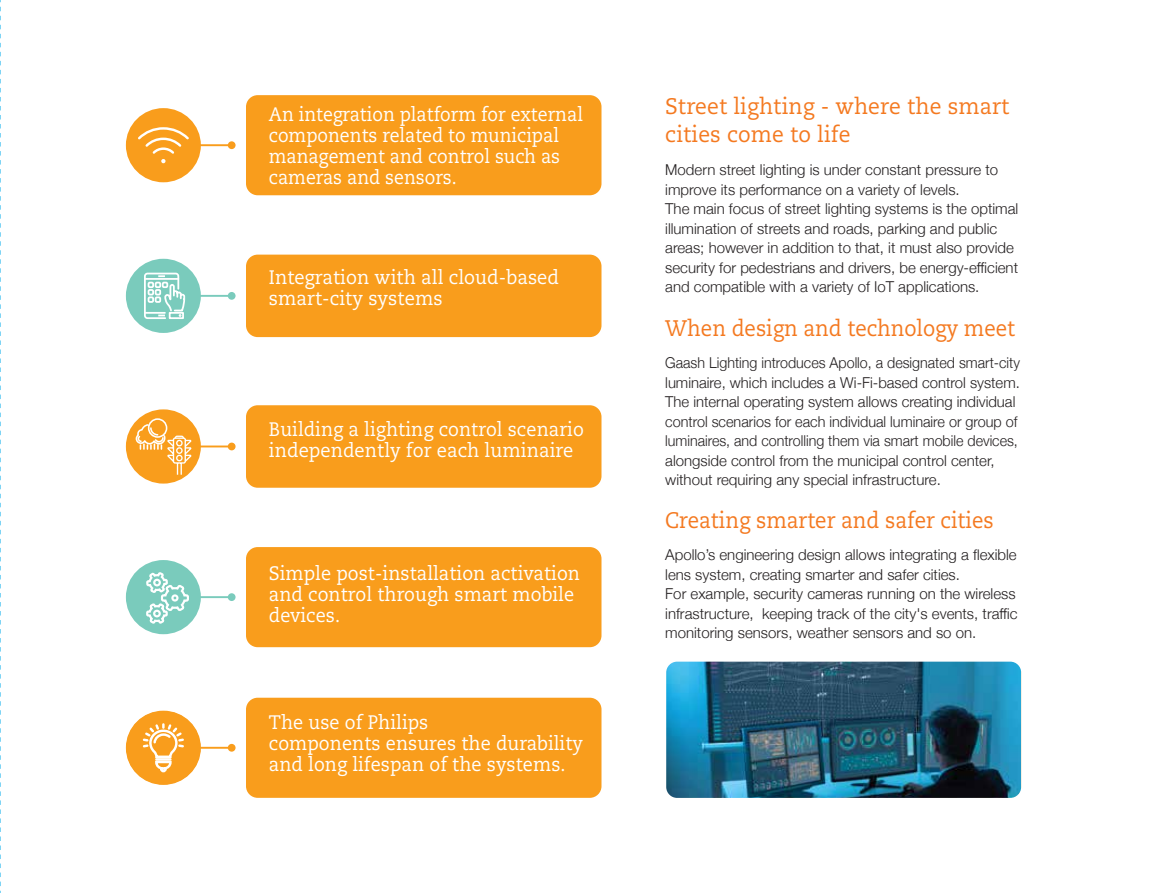
<style>
.page{position:relative;width:1149px;height:893px;background:#fff}
.page>*{position:absolute;margin:0;border:0;box-sizing:border-box;transform-origin:0 0}
.t1{font:22.5px "Caecilia LT Std";color:#f47920;scale:.91 1}
.t2{font:22.5px/28.5px "Caecilia LT Std";color:#f47920;scale:.94 1}
.t3{font:19.5px/21px "Caecilia LT Std";letter-spacing:.005em;color:#fff;scale:.93 1}
.t4{font:19.5px/21px "Caecilia LT Std";letter-spacing:.005em;color:#fff;scale:.91 1}
.t5{font:19.5px/21px "Caecilia LT Std";letter-spacing:.005em;color:#fff;scale:.94 1}
.t6{font:300 15px/19.5px "Helvetica Neue";color:#231f20}
.t7{font:300 15px/19.5px "Helvetica Neue";color:#231f20;scale:.95 1}
</style>
<div class="page">
<svg style="left:0;top:0;width:1px;height:893px"></svg>
<img style="left:667px;top:663px;width:352px;height:134px">
<div style="left:664px;top:660px;width:358px;height:140px;border:2px solid #fff;border-radius:12px"></div>
<div style="left:245px;top:94px;width:357px;height:102px;background:#f99d1c;border-radius:13px"></div>
<div style="left:244px;top:93px;width:359px;height:104px;border:2px solid #fff;border-radius:13px"></div>
<hr style="left:190px;top:144px;width:41px;height:2px;background:#f99d1c">
<div style="left:228px;top:141px;width:7px;height:8px;background:#f99d1c;border-radius:50%"></div>
<div style="left:127px;top:109px;width:72px;height:72px;background:#f99d1c;border-radius:50%"></div>
<div style="left:126px;top:108px;width:75px;height:74px;border:2px solid #f99d1c;border-radius:50%"></div>
<svg style="left:138px;top:127px;width:51px;height:36px"></svg>
<hr style="left:190px;top:295px;width:41px;height:2px;background:#7acbbc">
<div style="left:228px;top:292px;width:7px;height:8px;background:#7acbbc;border-radius:50%"></div>
<div style="left:245px;top:254px;width:357px;height:84px;background:#f99d1c;border-radius:13px"></div>
<div style="left:244px;top:253px;width:359px;height:86px;border:2px solid #fff;border-radius:13px"></div>
<div style="left:127px;top:260px;width:72px;height:72px;background:#7acbbc;border-radius:50%"></div>
<div style="left:126px;top:259px;width:75px;height:74px;border:2px solid #7acbbc;border-radius:50%"></div>
<svg style="left:144px;top:272px;width:42px;height:47px"></svg>
<hr style="left:190px;top:446px;width:41px;height:1px;background:#f99d1c">
<div style="left:228px;top:443px;width:7px;height:7px;background:#f99d1c;border-radius:50%"></div>
<div style="left:245px;top:404px;width:357px;height:85px;background:#f99d1c;border-radius:13px"></div>
<div style="left:244px;top:403px;width:359px;height:87px;border:2px solid #fff;border-radius:13px"></div>
<div style="left:127px;top:411px;width:72px;height:71px;background:#f99d1c;border-radius:50%"></div>
<div style="left:126px;top:409px;width:75px;height:75px;border:2px solid #f99d1c;border-radius:50%"></div>
<svg style="left:135px;top:417px;width:57px;height:59px"></svg>
<hr style="left:190px;top:596px;width:41px;height:2px;background:#7acbbc">
<div style="left:228px;top:593px;width:7px;height:8px;background:#7acbbc;border-radius:50%"></div>
<div style="left:245px;top:546px;width:357px;height:102px;background:#f99d1c;border-radius:13px"></div>
<div style="left:244px;top:545px;width:359px;height:104px;border:2px solid #fff;border-radius:13px"></div>
<div style="left:127px;top:561px;width:72px;height:72px;background:#7acbbc;border-radius:50%"></div>
<div style="left:126px;top:560px;width:75px;height:74px;border:2px solid #7acbbc;border-radius:50%"></div>
<svg style="left:145px;top:560px;width:45px;height:75px"></svg>
<hr style="left:190px;top:747px;width:41px;height:2px;background:#f99d1c">
<div style="left:228px;top:744px;width:7px;height:8px;background:#f99d1c;border-radius:50%"></div>
<div style="left:245px;top:697px;width:357px;height:102px;background:#f99d1c;border-radius:13px"></div>
<div style="left:244px;top:696px;width:359px;height:104px;border:2px solid #fff;border-radius:13px"></div>
<div style="left:126px;top:711px;width:74px;height:73px;background:#f99d1c;border:2px solid #f99d1c;border-radius:50%"></div>
<div style="left:126px;top:711px;width:75px;height:74px;border:2px solid #f99d1c;border-radius:50%"></div>
<svg style="left:142px;top:723px;width:42px;height:50px"></svg>
<h2 class="t4" style="left:269px;top:105px;width:346px">An integration platform for external components related to municipal management and control such as cameras and sensors.</h2>
<h2 class="t5" style="left:269px;top:267px;width:310px">Integration with all cloud-based smart-city systems</h2>
<h2 class="t3" style="left:269px;top:419px;width:340px">Building a lighting control scenario independently for each luminaire</h2>
<h2 class="t3" style="left:269px;top:563px;width:336px">Simple post-installation activation and control through smart mobile devices.</h2>
<h2 class="t3" style="left:269px;top:712px;width:339px">The use of Philips<br>components ensures the durability and long lifespan of the systems.</h2>
<h1 class="t2" style="left:665px;top:92px;width:367px">Street lighting - where the smart cities come to life</h1>
<p class="t6" style="left:665px;top:159px;width:354px">Modern street lighting is under constant pressure to improve its performance on a variety of levels.<br>The main focus of street lighting systems is the optimal illumination of streets and roads, parking and public areas; however in addition to that, it must also provide security for pedestrians and drivers, be energy-efficient and compatible with a variety of IoT applications.</p>
<h1 class="t1" style="left:665px;top:315px;width:386px">When design and technology meet</h1>
<p class="t7" style="left:665px;top:352px;width:375px">Gaash Lighting introduces Apollo, a designated smart-city luminaire, which includes a Wi-Fi-based control system.<br>The internal operating system allows creating individual control scenarios for each individual luminaire or group of luminaires, and controlling them via smart mobile devices, alongside control from the municipal control center, without requiring any special infrastructure.</p>
<h1 class="t1" style="left:665px;top:507px;width:362px">Creating smarter and safer cities</h1>
<p class="t6" style="left:665px;top:544px;width:354px">Apollo’s engineering design allows integrating a flexible lens system, creating smarter and safer cities.<br>For example, security cameras running on the wireless infrastructure, keeping track of the city's events, traffic monitoring sensors, weather sensors and so on.</p>
</div>
